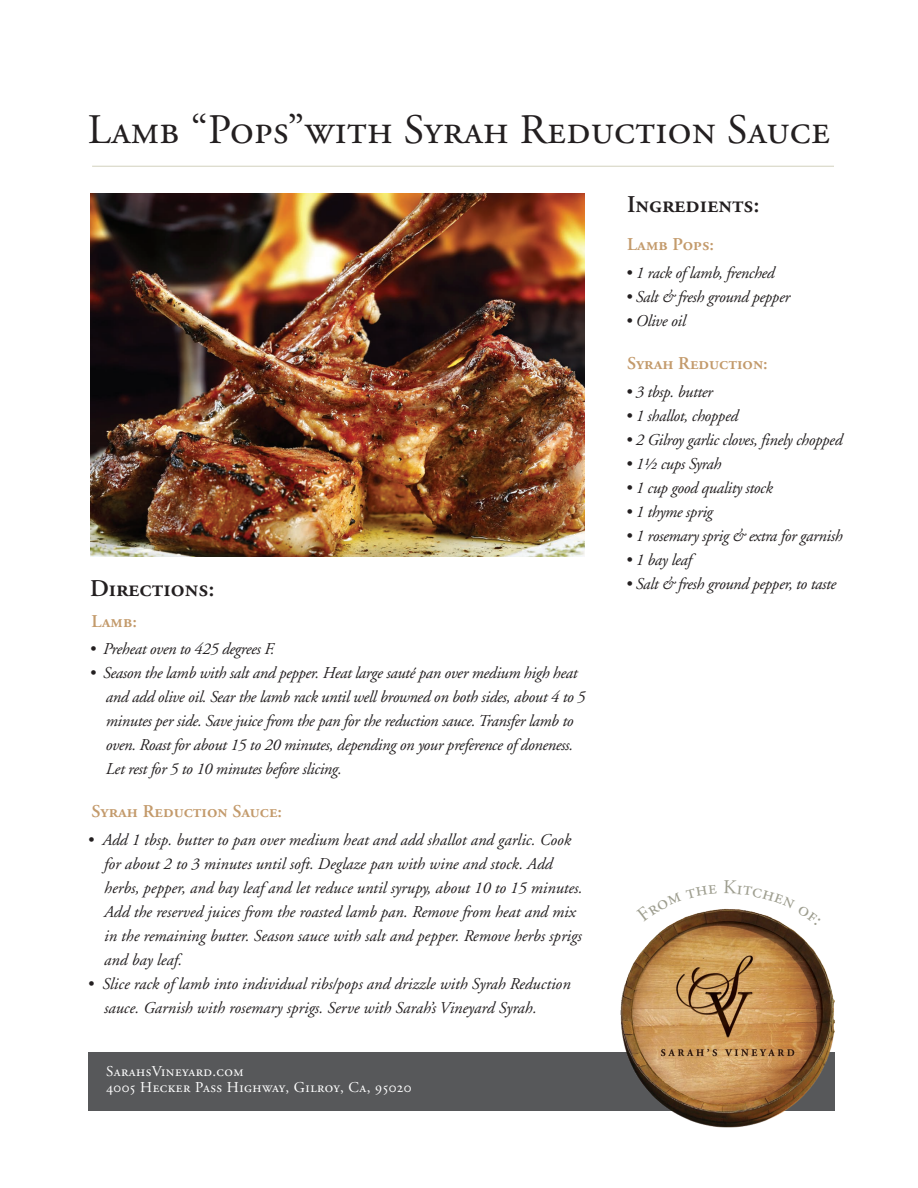
<style>
.page{position:relative;width:918px;height:1188px;background:#fff}
.page>*{position:absolute;margin:0;border:0;box-sizing:border-box;transform-origin:0 0}
.t1{font:42px "Adobe Garamond Regular SC";letter-spacing:.005em;color:#231f20}
.t2{font:24px "Adobe Garamond Semibold SC";color:#231f20}
.t3{font:18px "Adobe Garamond Semibold SC";color:#c39a6b}
.t4{font:italic 16.5px/24px "Adobe Garamond";letter-spacing:-.02em;color:#231f20}
.t5{font:italic 16.5px/24px "Adobe Garamond";color:#231f20}
.t6{font:15px/16.5px "Adobe Garamond Regular SC";letter-spacing:.03em;color:#fff}
</style>
<div class="page">
<div style="left:88px;top:1052px;width:747px;height:59px;background:#57585a"></div>
<img style="left:620px;top:909px;width:215px;height:219px">
<hr style="left:92px;top:166px;width:742px;height:1px;background:#d2d1bd">
<img style="left:90px;top:194px;width:495px;height:362px">
<svg style="left:636px;top:909px;width:81px;height:13px"></svg>
<svg style="left:724px;top:909px;width:97px;height:16px"></svg>
<h1 class="t1" style="left:88px;top:107px;width:744px">Lamb “Pops”with Syrah Reduction Sauce</h1>
<h2 class="t2" style="left:627px;top:192px;width:134px">Ingredients:</h2>
<p class="t3" style="left:627px;top:235px;width:89px">Lamb Pops:</p>
<h2 class="t2" style="left:90px;top:576px;width:126px">Directions:</h2>
<p class="t3" style="left:92px;top:612px;width:47px">Lamb:</p>
<p class="t4" style="left:89px;top:638px;width:187px">• Preheat oven to 425 degrees F.</p>
<p class="t4" style="left:105px;top:662px;width:481px;text-indent:-16px">• Season the lamb with salt and pepper. Heat large sauté pan over medium high heat and add olive oil. Sear the lamb rack until well browned on both sides, about 4 to 5 minutes per side. Save juice from the pan for the reduction sauce. Transfer lamb to oven. Roast for about 15 to 20 minutes, depending on your preference of doneness.<br>Let rest for 5 to 10 minutes before slicing.</p>
<p class="t3" style="left:92px;top:801px;width:192px">Syrah Reduction Sauce:</p>
<p class="t5" style="left:103px;top:828px;width:480px;text-indent:-17px">• Add 1 tbsp. butter to pan over medium heat and add shallot and garlic. Cook for about 2 to 3 minutes until soft. Deglaze pan with wine and stock. Add herbs, pepper, and bay leaf and let reduce until syrupy, about 10 to 15 minutes.<br>Add the reserved juices from the roasted lamb pan. Remove from heat and mix in the remaining butter. Season sauce with salt and pepper. Remove herbs sprigs and bay leaf.</p>
<p class="t5" style="left:103px;top:972px;width:468px;text-indent:-17px">• Slice rack of lamb into individual ribs/pops and drizzle with Syrah Reduction sauce. Garnish with rosemary sprigs. Serve with Sarah’s Vineyard Syrah.</p>
<p class="t6" style="left:106px;top:1063px;width:307px">SarahsVineyard.com<br>4005 Hecker Pass Highway, Gilroy, Ca, 95020</p>
<p class="t4" style="left:625px;top:262px;width:150px">• 1 rack of lamb, frenched</p>
<p class="t4" style="left:625px;top:286px;width:166px">• Salt &amp; fresh ground pepper</p>
<p class="t4" style="left:625px;top:310px;width:61px">• Olive oil</p>
<p class="t3" style="left:627px;top:354px;width:142px">Syrah Reduction:</p>
<p class="t4" style="left:625px;top:381px;width:88px">• 3 tbsp. butter</p>
<p class="t4" style="left:625px;top:405px;width:114px">• 1 shallot, chopped</p>
<p class="t4" style="left:625px;top:429px;width:218px">• 2 Gilroy garlic cloves, finely chopped</p>
<p class="t4" style="left:625px;top:453px;width:97px">• 1½ cups Syrah</p>
<p class="t4" style="left:625px;top:477px;width:148px">• 1 cup good quality stock</p>
<p class="t4" style="left:625px;top:501px;width:88px">• 1 thyme sprig</p>
<p class="t4" style="left:625px;top:525px;width:218px">• 1 rosemary sprig &amp; extra for garnish</p>
<p class="t4" style="left:625px;top:549px;width:67px">• 1 bay leaf</p>
<p class="t4" style="left:625px;top:573px;width:212px">• Salt &amp; fresh ground pepper, to taste</p>
</div>
